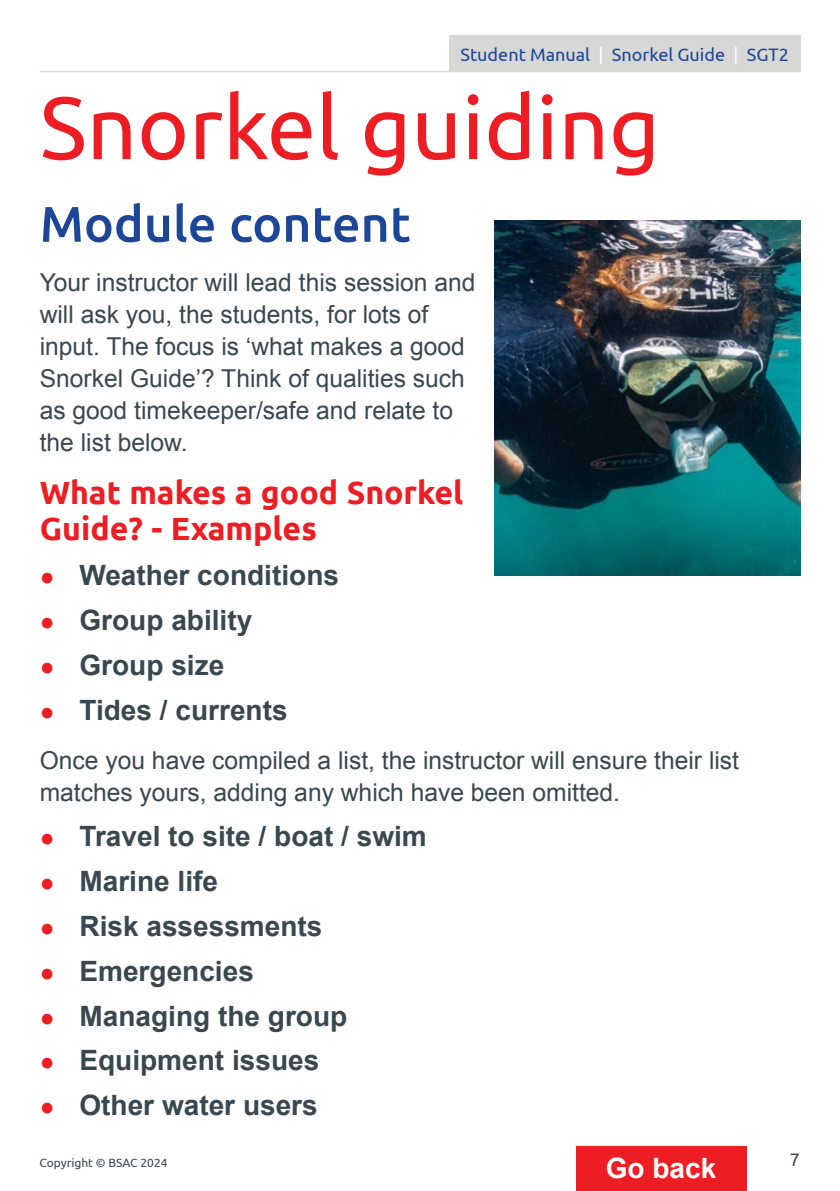
<style>
.page{position:relative;width:840px;height:1191px;background:#fff}
.page>*{position:absolute;margin:0;border:0;box-sizing:border-box;transform-origin:0 0}
.t1{font:88px "Ubuntu";color:#ed1d24}
.t2{font:500 50px "Ubuntu";color:#1c4697}
.t3{font:700 32px/36px "Ubuntu";color:#ed1d24}
.t4{font:700 28px "Arial";color:#39474f}
.t5{font:700 28px "Arial";color:#fff}
.t6{font:24.6px/32px "Arial";color:#39474f}
.t7{font:18px "Ubuntu";color:#1c4697}
.t8{font:18px "Ubuntu";color:#39474f}
.t9{font:12px "Ubuntu";color:#39474f}
.s1{color:#fff}
.s2{font-family:"Times New Roman";font-weight:400;font-size:24.6px;color:#ed1d24}
</style>
<div class="page">
<hr style="left:40px;top:71px;width:759px;height:1px;background:#d7d8d6">
<div style="left:575px;top:1146px;width:171px;height:45px;background:#ed1d24"></div>
<div style="left:449px;top:36px;width:350px;height:36px;background:#d7d8d6"></div>
<img style="left:494px;top:221px;width:305px;height:354px">
<p class="t7" style="left:460px;top:44px;width:330px">Student Manual <span class="s1">|</span> Snorkel Guide <span class="s1">|</span> SGT2</p>
<h1 class="t1" style="left:40px;top:74px;width:621px">Snorkel guiding</h1>
<h2 class="t2" style="left:40px;top:192px;width:372px">Module content</h2>
<p class="t6" style="left:40px;top:266px;width:437px">Your instructor will lead this session and will ask you, the students, for lots of input. The focus is ‘what makes a good Snorkel Guide’? Think of qualities such as good timekeeper/safe and relate to the list below.</p>
<h3 class="t3" style="left:40px;top:474px;width:425px">What makes a good Snorkel<br>Guide? - Examples</h3>
<p class="t4" style="left:40px;top:556px;width:300px"><span class="s2">●</span> Weather conditions</p>
<p class="t4" style="left:40px;top:601px;width:214px"><span class="s2">●</span> Group ability</p>
<p class="t4" style="left:40px;top:646px;width:186px"><span class="s2">●</span> Group size</p>
<p class="t4" style="left:40px;top:691px;width:249px"><span class="s2">●</span> Tides / currents</p>
<p class="t6" style="left:40px;top:744px;width:700px">Once you have compiled a list, the instructor will ensure their list matches yours, adding any which have been omitted.</p>
<p class="t4" style="left:40px;top:817px;width:388px"><span class="s2">●</span> Travel to site / boat / swim</p>
<p class="t4" style="left:40px;top:862px;width:180px"><span class="s2">●</span> Marine life</p>
<p class="t4" style="left:40px;top:907px;width:284px"><span class="s2">●</span> Risk assessments</p>
<p class="t4" style="left:40px;top:952px;width:215px"><span class="s2">●</span> Emergencies</p>
<p class="t4" style="left:40px;top:997px;width:309px"><span class="s2">●</span> Managing the group</p>
<p class="t4" style="left:40px;top:1042px;width:281px"><span class="s2">●</span> Equipment issues</p>
<p class="t4" style="left:40px;top:1087px;width:279px"><span class="s2">●</span> Other water users</p>
<p class="t9" style="left:40px;top:1155px;width:129px">Copyright © BSAC 2024</p>
<p class="t8" style="left:789px;top:1148px;width:12px">7</p>
<p class="t5" style="left:605px;top:1149px;width:112px">Go back</p>
</div>
